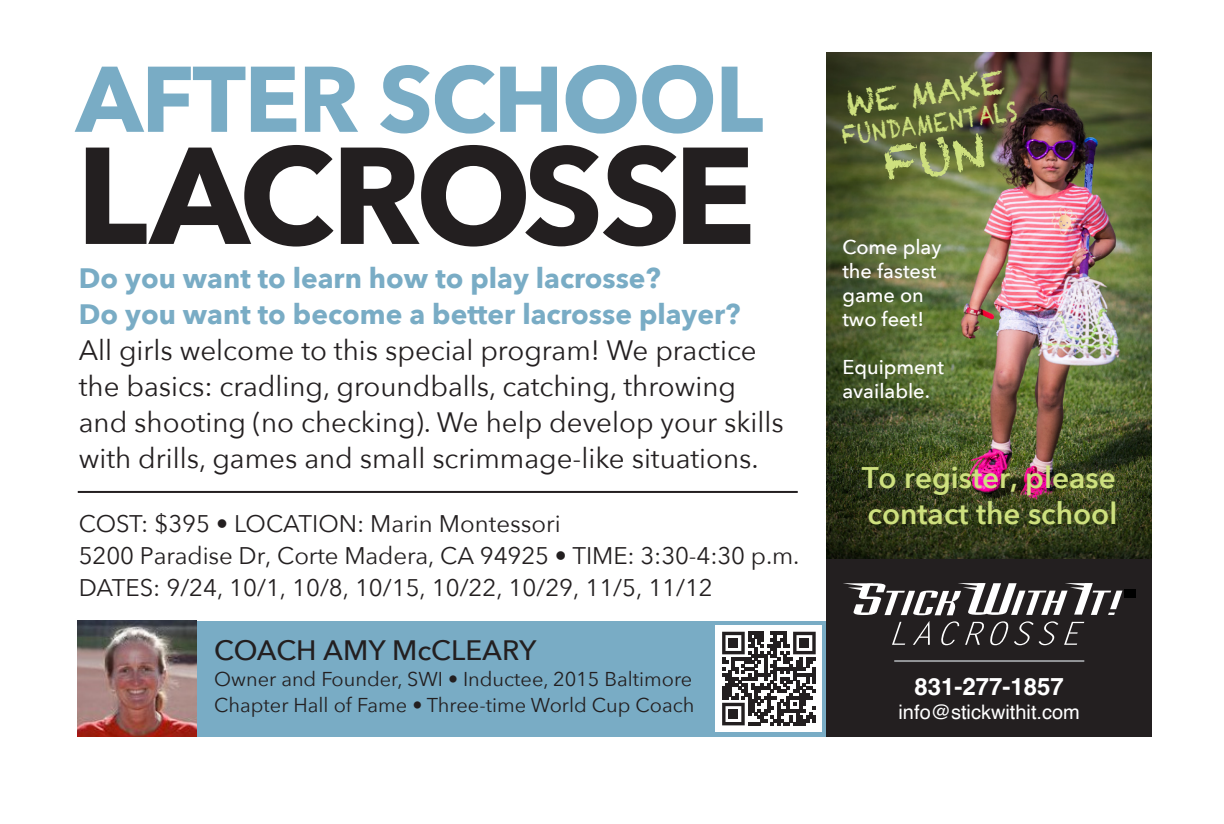
<style>
.page{position:relative;width:1224px;height:824px;background:#fff}
.page>*{position:absolute;margin:0;border:0;box-sizing:border-box;transform-origin:0 0}
.t1{font:700 136px "Avenir Next";letter-spacing:-.04em;color:#231f20}
.t2{font:700 92px "Avenir Next";letter-spacing:-.02em;color:#79acc5}
.t3{font:32px "Chalkduster";color:#cee07e}
.t4{font:600 29.8px/35.6px "Avenir Next";color:#cee07e}
.t5{font:28px/36px "Avenir Next";color:#231f20}
.t6{font:700 28px/36px "Avenir Next";color:#79acc5}
.t7{font:500 28px "Avenir Next";color:#231f20}
.t8{font:26px "Chalkduster";color:#cee07e;scale:.76 1}
.t9{font:24px/32px "Avenir Next";letter-spacing:-.005em;color:#231f20}
.t10{font:700 24px "Helvetica";color:#fff}
.t11{font:20px/26px "Avenir Next";color:#231f20}
.t12{font:500 20px/24px "Avenir Next";color:#fff}
.t13{font:20px "Helvetica";color:#fff}
</style>
<div class="page">
<img style="left:827px;top:52px;width:325px;height:506px">
<div style="left:86px;top:620px;width:741px;height:116px;background:#79acc5"></div>
<img style="left:77px;top:620px;width:119px;height:116px">
<hr style="left:78px;top:490px;width:720px;height:2px;background:#231f20">
<div style="left:827px;top:558px;width:325px;height:178px;background:#231f20"></div>
<svg style="left:843px;top:583px;width:291px;height:62px"></svg>
<div style="left:1124px;top:588px;width:12px;height:9px;background:#000"></div>
<hr style="left:894px;top:659px;width:190px;height:2px;background:#939598">
<div style="left:716px;top:625px;width:106px;height:106px;background:#fff"></div>
<svg style="left:722px;top:631px;width:94px;height:94px"></svg>
<div style="left:729px;top:638px;width:9px;height:9px;background:#231f20"></div>
<div style="left:800px;top:638px;width:9px;height:9px;background:#231f20"></div>
<div style="left:729px;top:709px;width:9px;height:9px;background:#231f20"></div>
<svg style="left:882px;top:133px;width:105px;height:48px;background:#656f3e"></svg>
<h2 class="t2" style="left:76px;top:20px;width:689px">AFTER SCHOOL</h2>
<h1 class="t1" style="left:76px;top:78px;width:681px">LACROSSE</h1>
<p class="t6" style="left:79px;top:259px;width:663px">Do you want to learn how to play lacrosse?<br>Do you want to become a better lacrosse player?</p>
<p class="t5" style="left:79px;top:331px;width:706px">All girls welcome to this special program! We practice the basics: cradling, groundballs, catching, throwing and shooting (no checking). We help develop your skills with drills, games and small scrimmage-like situations.</p>
<p class="t9" style="left:79px;top:506px;width:722px">COST: $395 • LOCATION: Marin Montessori<br>5200 Paradise Dr, Corte Madera, CA 94925 • TIME: 3:30-4:30 p.m.<br>DATES: 9/24, 10/1, 10/8, 10/15, 10/22, 10/29, 11/5, 11/12</p>
<p class="t7" style="left:214px;top:626px;width:324px">COACH AMY McCLEARY</p>
<p class="t11" style="left:214px;top:665px;width:482px">Owner and Founder, SWI • Inductee, 2015 Baltimore<br>Chapter Hall of Fame • Three-time World Cup Coach</p>
<p class="t3" style="left:844px;top:86px;width:161px;rotate:-8deg">WE MAKE</p>
<p class="t8" style="left:840px;top:120px;width:234px;rotate:-8deg">FUNDAMENTALS</p>
<p class="t12" style="left:842px;top:234px;width:101px">Come play the fastest game on two feet!</p>
<p class="t12" style="left:842px;top:354px;width:103px">Equipment available.</p>
<p class="t4" style="left:862px;top:458px;width:257px">To register, please contact the school</p>
<p class="t10" style="left:915px;top:671px;width:151px">831-277-1857</p>
<p class="t13" style="left:899px;top:696px;width:183px">info@stickwithit.com</p>
</div>
